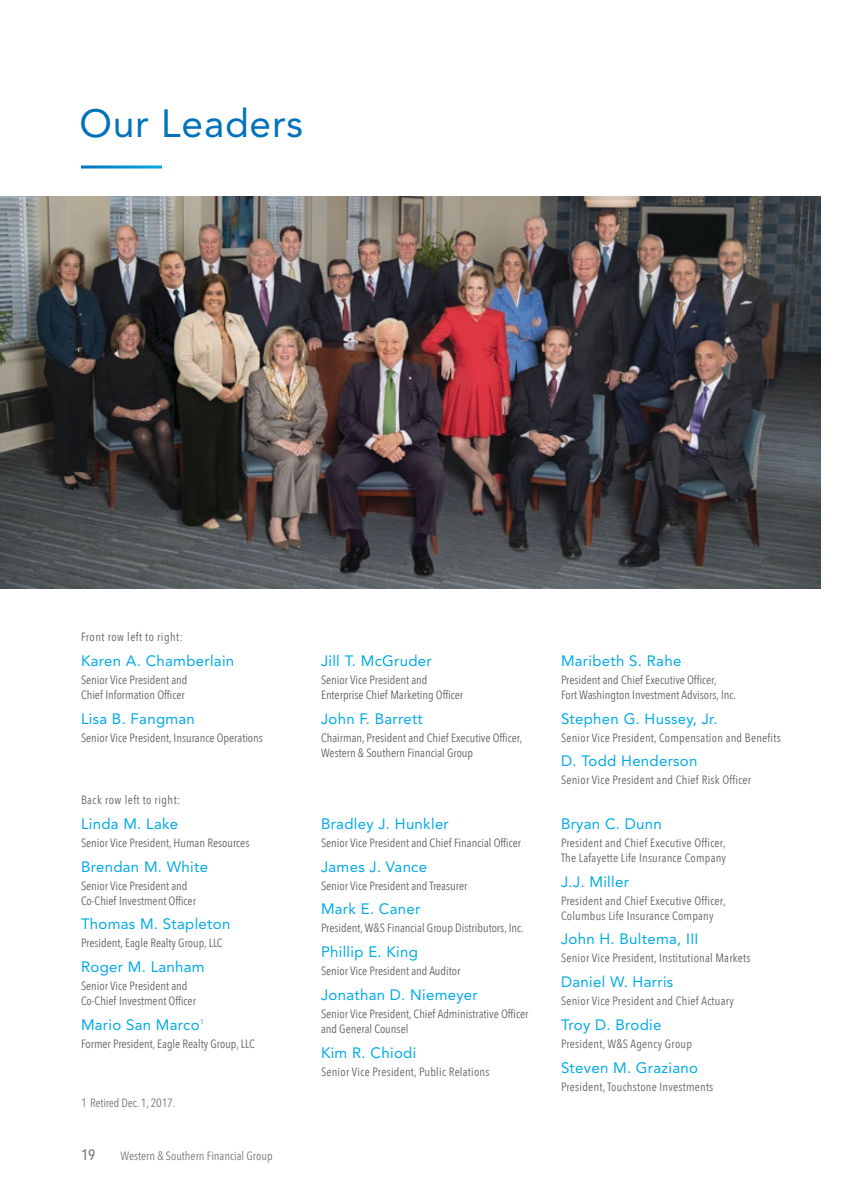
<style>
.page{position:relative;width:864px;height:1188px;background:#fff}
.page>*{position:absolute;margin:0;border:0;box-sizing:border-box;transform-origin:0 0}
.t1{font:39px "Avenir LT Std";letter-spacing:.02em;color:#0072bc}
.t2{font:15px "Avenir LT Std";letter-spacing:.02em;color:#00aae7}
.t3{font:500 15px "Avenir Next Condensed";color:#77797b}
.t4{font:condensed 12px/15px "Avenir Next LT Pro";color:#636466}
.t5{font:condensed 12px/15px "Avenir Next LT Pro";letter-spacing:.02em;color:#636466}
.t6{font:condensed 12px "Avenir Next LT Pro";color:#77797b}
.t7{font:condensed 12px "Avenir Next LT Pro";letter-spacing:.04em;color:#636466}
</style>
<div class="page">
<img style="left:0;top:197px;width:821px;height:392px">
<h1 class="t1" style="left:79px;top:100px;width:225px">Our Leaders</h1>
<p class="t7" style="left:81px;top:630px;width:103px">Front row left to right:</p>
<p class="t2" style="left:81px;top:652px;width:155px">Karen A. Chamberlain</p>
<p class="t4" style="left:81px;top:672px;width:108px">Senior Vice President and<br>Chief Information Officer</p>
<p class="t2" style="left:81px;top:710px;width:115px">Lisa B. Fangman</p>
<p class="t4" style="left:81px;top:730px;width:183px">Senior Vice President, Insurance Operations</p>
<p class="t7" style="left:81px;top:793px;width:101px">Back row left to right:</p>
<p class="t2" style="left:81px;top:815px;width:99px">Linda M. Lake</p>
<p class="t4" style="left:81px;top:835px;width:170px">Senior Vice President, Human Resources</p>
<p class="t2" style="left:81px;top:858px;width:129px">Brendan M. White</p>
<p class="t4" style="left:81px;top:878px;width:117px">Senior Vice President and<br>Co-Chief Investment Officer</p>
<p class="t2" style="left:81px;top:915px;width:151px">Thomas M. Stapleton</p>
<p class="t4" style="left:81px;top:936px;width:143px">President, Eagle Realty Group, LLC</p>
<p class="t2" style="left:81px;top:958px;width:125px">Roger M. Lanham</p>
<p class="t4" style="left:81px;top:978px;width:117px">Senior Vice President and<br>Co-Chief Investment Officer</p>
<p class="t2" style="left:81px;top:1016px;width:124px">Mario San Marco<sup>1</sup></p>
<p class="t4" style="left:81px;top:1036px;width:175px">Former President, Eagle Realty Group, LLC</p>
<p class="t6" style="left:81px;top:1096px;width:96px">1 Retired Dec. 1, 2017.</p>
<p class="t3" style="left:81px;top:1145px;width:16px">19</p>
<p class="t6" style="left:120px;top:1148px;width:154px">Western &amp; Southern Financial Group</p>
<p class="t2" style="left:321px;top:652px;width:112px">Jill T. McGruder</p>
<p class="t4" style="left:321px;top:672px;width:144px">Senior Vice President and<br>Enterprise Chief Marketing Officer</p>
<p class="t2" style="left:321px;top:710px;width:103px">John F. Barrett</p>
<p class="t4" style="left:321px;top:730px;width:203px">Chairman, President and Chief Executive Officer,<br>Western &amp; Southern Financial Group</p>
<p class="t2" style="left:321px;top:815px;width:129px">Bradley J. Hunkler</p>
<p class="t4" style="left:321px;top:835px;width:202px">Senior Vice President and Chief Financial Officer</p>
<p class="t2" style="left:321px;top:858px;width:108px">James J. Vance</p>
<p class="t4" style="left:321px;top:878px;width:148px">Senior Vice President and Treasurer</p>
<p class="t2" style="left:321px;top:900px;width:101px">Mark E. Caner</p>
<p class="t4" style="left:321px;top:921px;width:204px">President, W&amp;S Financial Group Distributors, Inc.</p>
<p class="t2" style="left:321px;top:943px;width:98px">Phillip E. King</p>
<p class="t4" style="left:321px;top:963px;width:141px">Senior Vice President and Auditor</p>
<p class="t2" style="left:321px;top:986px;width:158px">Jonathan D. Niemeyer</p>
<p class="t4" style="left:321px;top:1006px;width:209px">Senior Vice President, Chief Administrative Officer and General Counsel</p>
<p class="t2" style="left:321px;top:1044px;width:97px">Kim R. Chiodi</p>
<p class="t5" style="left:321px;top:1064px;width:170px">Senior Vice President, Public Relations</p>
<p class="t2" style="left:561px;top:652px;width:122px">Maribeth S. Rahe</p>
<p class="t4" style="left:561px;top:672px;width:177px">President and Chief Executive Officer,<br>Fort Washington Investment Advisors, Inc.</p>
<p class="t2" style="left:561px;top:710px;width:158px">Stephen G. Hussey, Jr.</p>
<p class="t5" style="left:561px;top:730px;width:221px">Senior Vice President, Compensation and Benefits</p>
<p class="t2" style="left:561px;top:752px;width:138px">D. Todd Henderson</p>
<p class="t5" style="left:561px;top:773px;width:192px">Senior Vice President and Chief Risk Officer</p>
<p class="t2" style="left:561px;top:815px;width:102px">Bryan C. Dunn</p>
<p class="t5" style="left:561px;top:835px;width:167px">President and Chief Executive Officer,<br>The Lafayette Life Insurance Company</p>
<p class="t2" style="left:561px;top:873px;width:69px">J.J. Miller</p>
<p class="t5" style="left:561px;top:893px;width:166px">President and Chief Executive Officer,<br>Columbus Life Insurance Company</p>
<p class="t2" style="left:561px;top:930px;width:139px">John H. Bultema, III</p>
<p class="t5" style="left:561px;top:951px;width:191px">Senior Vice President, Institutional Markets</p>
<p class="t2" style="left:561px;top:973px;width:114px">Daniel W. Harris</p>
<p class="t5" style="left:561px;top:993px;width:174px">Senior Vice President and Chief Actuary</p>
<p class="t2" style="left:561px;top:1016px;width:102px">Troy D. Brodie</p>
<p class="t5" style="left:561px;top:1036px;width:133px">President, W&amp;S Agency Group</p>
<p class="t2" style="left:561px;top:1059px;width:139px">Steven M. Graziano</p>
<p class="t5" style="left:561px;top:1079px;width:154px">President, Touchstone Investments</p>
</div>
